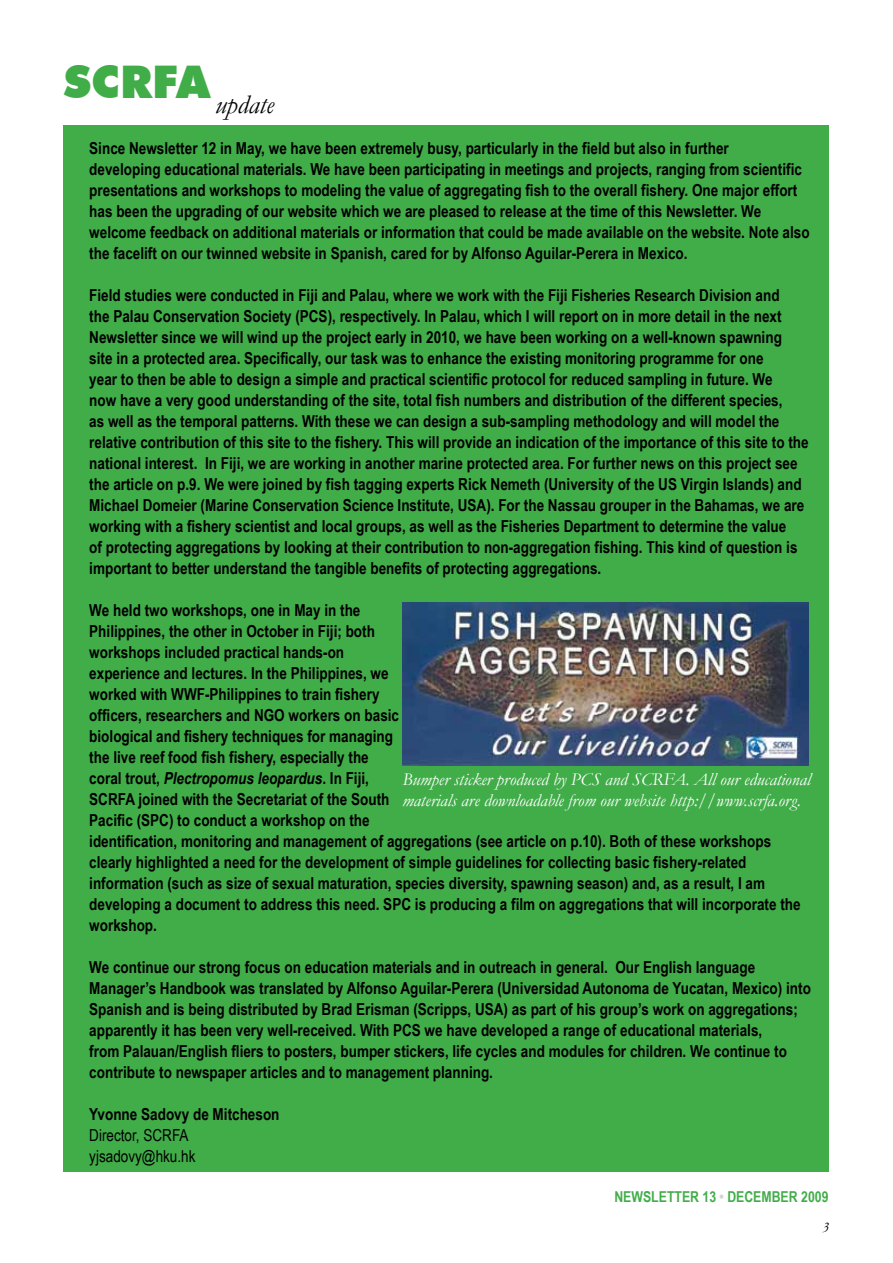
<style>
.page{position:relative;width:893px;height:1263px;background:#fff}
.page>*{position:absolute;margin:0;border:0;box-sizing:border-box;transform-origin:0 0}
.t1{font:italic 27px "Garamond";color:#000}
.t2{font:italic 18px/21px "Garamond";color:#fff}
.t3{font:700 16.5px/21px "Arial Narrow";color:#000}
.t4{font:16.5px/21px "Arial Narrow";color:#000}
.t5{font:700 15px "Arial Narrow";color:#41ad49}
.t6{font:italic 15px "Garamond";color:#000}
.s1{font-style:italic}
.s2{color:#d1d3d4}
</style>
<div class="page">
<div style="left:64px;top:125px;width:765px;height:1047px;background:#41ad49"></div>
<img style="left:402px;top:602px;width:406px;height:163px">
<h1 class="t1" style="left:64px;top:88px;width:212px"><sup>SCRFA</sup> update</h1>
<p class="t3" style="left:89px;top:137px;width:722px">Since Newsletter 12 in May, we have been extremely busy, particularly in the field but also in further<br>developing educational materials. We have been participating in meetings and projects, ranging from scientific presentations and workshops to modeling the value of aggregating fish to the overall fishery. One major effort has been the upgrading of our website which we are pleased to release at the time of this Newsletter. We welcome feedback on additional materials or information that could be made available on the website. Note also the facelift on our twinned website in Spanish, cared for by Alfonso Aguilar-Perera in Mexico.</p>
<p class="t3" style="left:89px;top:284px;width:721px">Field studies were conducted in Fiji and Palau, where we work with the Fiji Fisheries Research Division and<br>the Palau Conservation Society (PCS), respectively. In Palau, which I will report on in more detail in the next Newsletter since we will wind up the project early in 2010, we have been working on a well-known spawning site in a protected area. Specifically, our task was to enhance the existing monitoring programme for one<br>year to then be able to design a simple and practical scientific protocol for reduced sampling in future. We<br>now have a very good understanding of the site, total fish numbers and distribution of the different species,<br>as well as the temporal patterns. With these we can design a sub-sampling methodology and will model the relative contribution of this site to the fishery. This will provide an indication of the importance of this site to the national interest. In Fiji, we are working in another marine protected area. For further news on this project see the article on p.9. We were joined by fish tagging experts Rick Nemeth (University of the US Virgin Islands) and Michael Domeier (Marine Conservation Science Institute, USA). For the Nassau grouper in the Bahamas, we are working with a fishery scientist and local groups, as well as the Fisheries Department to determine the value<br>of protecting aggregations by looking at their contribution to non-aggregation fishing. This kind of question is important to better understand the tangible benefits of protecting aggregations.</p>
<p class="t3" style="left:89px;top:599px;width:713px">We held two workshops, one in May in the<br>Philippines, the other in October in Fiji; both<br>workshops included practical hands-on<br>experience and lectures. In the Philippines, we<br>worked with WWF-Philippines to train fishery<br>officers, researchers and NGO workers on basic<br>biological and fishery techniques for managing<br>the live reef food fish fishery, especially the<br>coral trout, <span class="s1">Plectropomus leopardus</span>. In Fiji,<br>SCRFA joined with the Secretariat of the South<br>Pacific (SPC) to conduct a workshop on the<br>identification, monitoring and management of aggregations (see article on p.10). Both of these workshops clearly highlighted a need for the development of simple guidelines for collecting basic fishery-related information (such as size of sexual maturation, species diversity, spawning season) and, as a result, I am developing a document to address this need. SPC is producing a film on aggregations that will incorporate the workshop.</p>
<p class="t3" style="left:89px;top:956px;width:723px">We continue our strong focus on education materials and in outreach in general. Our English language Manager’s Handbook was translated by Alfonso Aguilar-Perera (Universidad Autonoma de Yucatan, Mexico) into Spanish and is being distributed by Brad Erisman (Scripps, USA) as part of his group’s work on aggregations; apparently it has been very well-received. With PCS we have developed a range of educational materials,<br>from Palauan/English fliers to posters, bumper stickers, life cycles and modules for children. We continue to contribute to newspaper articles and to management planning.</p>
<p class="t3" style="left:89px;top:1103px;width:192px">Yvonne Sadovy de Mitcheson</p>
<p class="t4" style="left:89px;top:1124px;width:108px">Director, SCRFA yjsadovy@hku.hk</p>
<p class="t2" style="left:402px;top:769px;width:410px">Bumper sticker produced by PCS and SCRFA. All our educational materials are downloadable from our website http://www.scrfa.org.</p>
<p class="t5" style="left:614px;top:1188px;width:216px">NEWSLETTER 13 <span class="s2">•</span> DECEMBER 2009</p>
<p class="t6" style="left:822px;top:1219px;width:9px">3</p>
</div>
